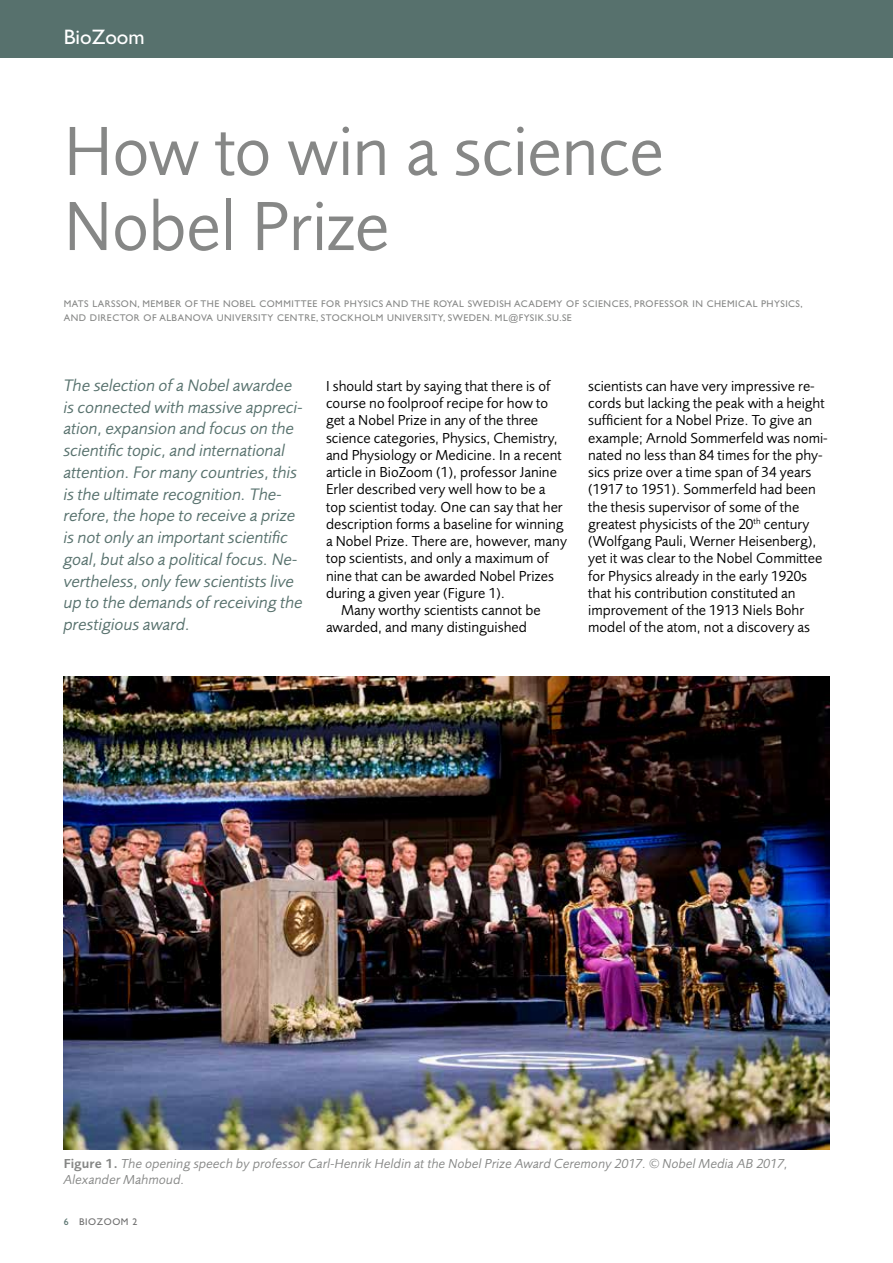
<style>
.page{position:relative;width:893px;height:1263px;background:#fff}
.page>*{position:absolute;margin:0;border:0;box-sizing:border-box;transform-origin:0 0}
.t1{font:72px/75px "Foundry Sans";letter-spacing:-.01em;color:#868786}
.t2{font:21px "Gill Sans Std";color:#fff}
.t3{font:italic 17.25px/21.8px "Foundry Sans";color:#57716d}
.t4{font:15px/17.2px "Foundry Sans";color:#000}
.t5{font:italic 13.5px/16.5px "Foundry Sans";letter-spacing:.01em;color:#868786}
.t6{font:9.75px/14.2px "Gill Sans Std";letter-spacing:.05em;color:#868786}
.t7{font:9.75px "Gill Sans Std";letter-spacing:.06em;color:#6e6e6e}
.s1{font-weight:600;font-style:normal}
.s2{color:#57716d}
</style>
<div class="page">
<div style="left:0;top:0;width:893px;height:58px;background:#57716d"></div>
<img style="left:64px;top:677px;width:765px;height:472px">
<h2 class="t2" style="left:64px;top:25px;width:82px">BioZoom</h2>
<h1 class="t1" style="left:64px;top:113px;width:602px">How to win a science<br>Nobel Prize</h1>
<p class="t6" style="left:64px;top:296px;width:740px">MATS LARSSON, MEMBER OF THE NOBEL COMMITTEE FOR PHYSICS AND THE ROYAL SWEDISH ACADEMY OF SCIENCES, PROFESSOR IN CHEMICAL PHYSICS,<br>AND DIRECTOR OF ALBANOVA UNIVERSITY CENTRE, STOCKHOLM UNIVERSITY, SWEDEN. ML@FYSIK.SU.SE</p>
<p class="t3" style="left:64px;top:374px;width:241px">The selection of a Nobel awardee is connected with massive appreci&shy;ation, expansion and focus on the scientific topic, and international attention. For many countries, this is the ultimate recognition. The&shy;refore, the hope to receive a prize is not only an important scientific goal, but also a political focus. Ne&shy;vertheless, only few scientists live up to the demands of receiving the prestigious award.</p>
<p class="t4" style="left:326px;top:377px;width:226px">I should start by saying that there is of</p>
<p class="t4" style="left:326px;top:394px;width:224px">course no foolproof recipe for how to</p>
<p class="t4" style="left:326px;top:412px;width:214px">get a Nobel Prize in any of the three</p>
<p class="t4" style="left:326px;top:429px;width:233px">science categories, Physics, Chemistry,</p>
<p class="t4" style="left:326px;top:446px;width:237px">and Physiology or Medicine. In a recent</p>
<p class="t4" style="left:326px;top:463px;width:232px">article in BioZoom (1), professor Janine</p>
<p class="t4" style="left:326px;top:481px;width:221px">Erler described very well how to be a</p>
<p class="t4" style="left:326px;top:498px;width:238px">top scientist today. One can say that her</p>
<p class="t4" style="left:326px;top:515px;width:239px">description forms a baseline for winning</p>
<p class="t4" style="left:326px;top:532px;width:242px">a Nobel Prize. There are, however, many</p>
<p class="t4" style="left:326px;top:550px;width:224px">top scientists, and only a maximum of</p>
<p class="t4" style="left:326px;top:567px;width:230px">nine that can be awarded Nobel Prizes</p>
<p class="t4" style="left:326px;top:584px;width:181px">during a given year (Figure 1).</p>
<p class="t4" style="left:341px;top:601px;width:201px">Many worthy scientists cannot be</p>
<p class="t4" style="left:326px;top:619px;width:202px">awarded, and many distinguished</p>
<p class="t4" style="left:588px;top:377px;width:241px">scientists can have very impressive re&shy;cords but lacking the peak with a height sufficient for a Nobel Prize. To give an example; Arnold Sommerfeld was nomi&shy;nated no less than 84 times for the phy&shy;sics prize over a time span of 34 years (1917 to 1951). Sommerfeld had been the thesis supervisor of some of the greatest physicists of the 20<sup>th</sup> century (Wolfgang Pauli, Werner Heisenberg), yet it was clear to the Nobel Committee for Physics already in the early 1920s that his contribution constituted an improvement of the 1913 Niels Bohr model of the atom, not a discovery as</p>
<p class="t5" style="left:64px;top:1155px;width:725px"><span class="s1">Figure 1.</span> The opening speech by professor Carl-Henrik Heldin at the Nobel Prize Award Ceremony 2017. © Nobel Media AB 2017,<br>Alexander Mahmoud.</p>
<p class="t7" style="left:64px;top:1216px;width:75px"><span class="s2">6</span> BIOZOOM 2</p>
</div>
